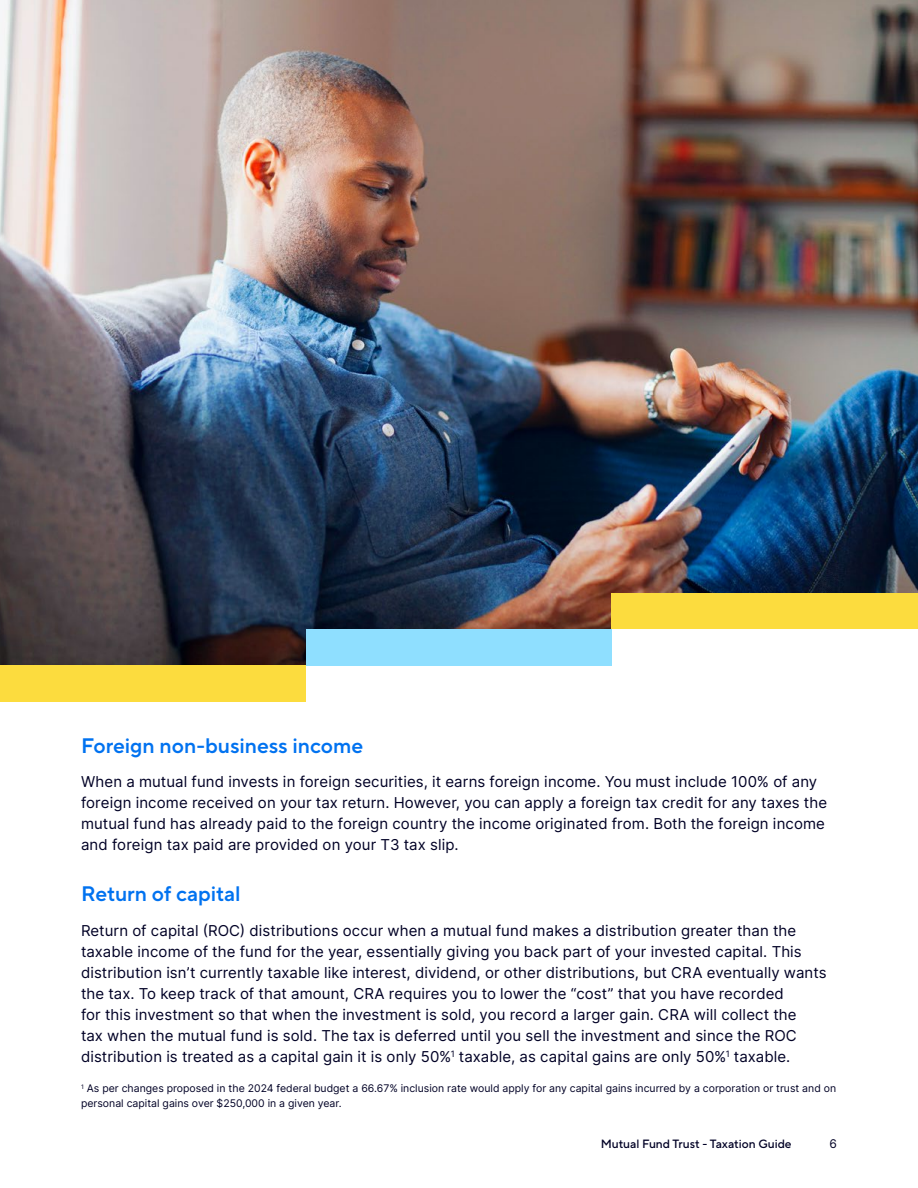
<style>
.page{position:relative;width:918px;height:1188px;background:#fff}
.page>*{position:absolute;margin:0;border:0;box-sizing:border-box;transform-origin:0 0}
.t1{font:21px "ATBTT Norms Dm Bd";letter-spacing:-.005em;color:#0072f0}
.t2{font:15px/21px "Inter";letter-spacing:.005em;color:#000025}
.t3{font:500 12px "ATBTT Norms";color:#000025}
.t4{font:12px "Inter";color:#000025}
.t5{font:10.5px/15px "Inter";color:#000025}
</style>
<div class="page">
<img style="left:0;top:0;width:918px;height:666px">
<div style="left:612px;top:593px;width:306px;height:37px;background:#fcdc3e"></div>
<div style="left:0;top:666px;width:306px;height:36px;background:#fcdc3e"></div>
<div style="left:306px;top:630px;width:306px;height:36px;background:#8fdfff"></div>
<div style="left:612px;top:630px;width:306px;height:40px;background:#fff"></div>
<h1 class="t1" style="left:81px;top:730px;width:284px">Foreign non-business income</h1>
<p class="t2" style="left:81px;top:771px;width:748px">When a mutual fund invests in foreign securities, it earns foreign income. You must include 100% of any foreign income received on your tax return. However, you can apply a foreign tax credit for any taxes the mutual fund has already paid to the foreign country the income originated from. Both the foreign income and foreign tax paid are provided on your T3 tax slip.</p>
<h1 class="t1" style="left:81px;top:878px;width:161px">Return of capital</h1>
<p class="t2" style="left:81px;top:919px;width:747px">Return of capital (ROC) distributions occur when a mutual fund makes a distribution greater than the taxable income of the fund for the year, essentially giving you back part of your invested capital. This distribution isn’t currently taxable like interest, dividend, or other distributions, but CRA eventually wants the tax. To keep track of that amount, CRA requires you to lower the “cost” that you have recorded<br>for this investment so that when the investment is sold, you record a larger gain. CRA will collect the<br>tax when the mutual fund is sold. The tax is deferred until you sell the investment and since the ROC distribution is treated as a capital gain it is only 50%<sup>1</sup> taxable, as capital gains are only 50%<sup>1</sup> taxable.</p>
<p class="t5" style="left:81px;top:1080px;width:757px"><sup>1</sup> As per changes proposed in the 2024 federal budget a 66.67% inclusion rate would apply for any capital gains incurred by a corporation or trust and on personal capital gains over $250,000 in a given year.</p>
<p class="t3" style="left:601px;top:1135px;width:192px">Mutual Fund Trust - Taxation Guide</p>
<p class="t4" style="left:830px;top:1135px;width:9px">6</p>
</div>
